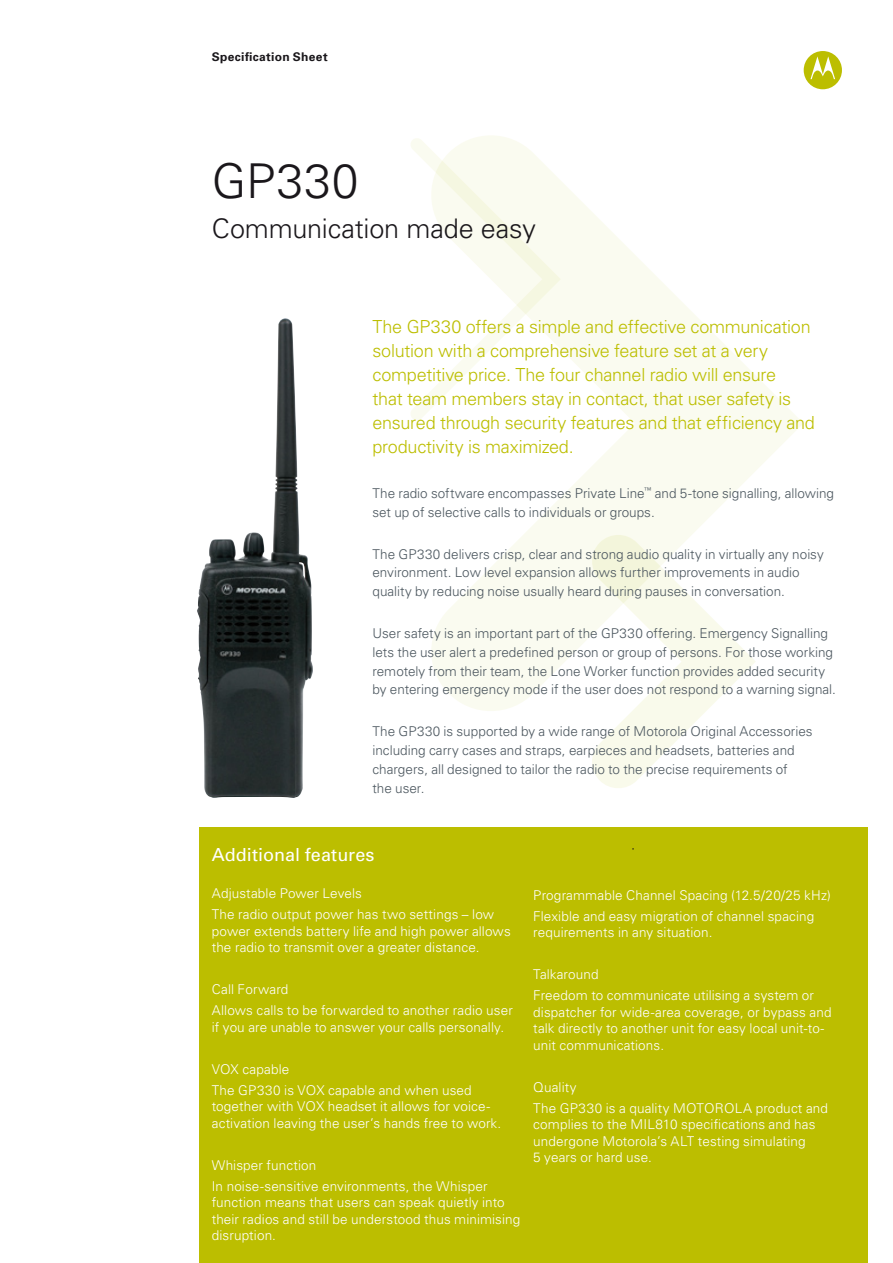
<style>
.page{position:relative;width:893px;height:1263px;background:#fff}
.page>*{position:absolute;margin:0;border:0;box-sizing:border-box;transform-origin:0 0}
.t1{font:300 48px "Univers";letter-spacing:.015em;color:#1a171b}
.t2{font:300 27px "Univers";letter-spacing:-.005em;color:#1a171b}
.t3{font:300 18px/24px "Univers";letter-spacing:-.015em;color:#bcbe00}
.t4{font:18px "Univers";color:#fff}
.t5{font:300 13.5px/16.5px "Univers";letter-spacing:.01em;color:#fff}
.t6{font:300 13.5px/18.8px "Univers";color:#4c575f}
.t7{font:700 12px "Univers";letter-spacing:.03em;color:#1a171b}
</style>
<div class="page">
<div style="left:199px;top:827px;width:668px;height:436px;background:#bcbe00"></div>
<svg style="left:804px;top:51px;width:38px;height:38px"></svg>
<img style="left:197px;top:318px;width:116px;height:480px">
<svg style="left:431px;top:136px;width:372px;height:575px"></svg>
<svg style="left:589px;top:532px;width:167px;height:256px"></svg>
<svg style="left:411px;top:137px;width:150px;height:284px"></svg>
<p class="t7" style="left:212px;top:49px;width:117px">Specification Sheet</p>
<h1 class="t1" style="left:212px;top:152px;width:148px">GP330</h1>
<h2 class="t2" style="left:212px;top:212px;width:326px">Communication made easy</h2>
<p class="t3" style="left:372px;top:315px;width:444px">The GP330 offers a simple and effective communication solution with a comprehensive feature set at a very competitive price. The four channel radio will ensure<br>that team members stay in contact, that user safety is ensured through security features and that efficiency and productivity is maximized.</p>
<p class="t6" style="left:372px;top:483px;width:463px">The radio software encompasses Private Line<sup>™</sup> and 5-tone signalling, allowing set up of selective calls to individuals or groups.</p>
<p class="t6" style="left:372px;top:544px;width:453px">The GP330 delivers crisp, clear and strong audio quality in virtually any noisy environment. Low level expansion allows further improvements in audio quality by reducing noise usually heard during pauses in conversation.</p>
<p class="t6" style="left:372px;top:623px;width:465px">User safety is an important part of the GP330 offering. Emergency Signalling lets the user alert a predefined person or group of persons. For those working remotely from their team, the Lone Worker function provides added security by entering emergency mode if the user does not respond to a warning signal.</p>
<p class="t6" style="left:372px;top:722px;width:442px">The GP330 is supported by a wide range of Motorola Original Accessories including carry cases and straps, earpieces and headsets, batteries and chargers, all designed to tailor the radio to the precise requirements of<br>the user.</p>
<h3 class="t4" style="left:212px;top:843px;width:164px">Additional features</h3>
<p class="t5" style="left:212px;top:882px;width:284px;line-height:21px">Adjustable Power Levels<br>The radio output power has two settings – low</p>
<p class="t5" style="left:212px;top:922px;width:300px">power extends battery life and high power allows the radio to transmit over a greater distance.</p>
<p class="t5" style="left:212px;top:978px;width:303px;line-height:21px">Call Forward<br>Allows calls to be forwarded to another radio user</p>
<p class="t5" style="left:212px;top:1018px;width:294px">if you are unable to answer your calls personally.</p>
<p class="t5" style="left:212px;top:1058px;width:261px;line-height:21px">VOX capable<br>The GP330 is VOX capable and when used</p>
<p class="t5" style="left:212px;top:1098px;width:291px">together with VOX headset it allows for voice&shy;activation leaving the user’s hands free to work.</p>
<p class="t5" style="left:212px;top:1154px;width:277px;line-height:21px">Whisper function<br>In noise-sensitive environments, the Whisper</p>
<p class="t5" style="left:212px;top:1194px;width:310px">function means that users can speak quietly into their radios and still be understood thus minimising disruption.</p>
<p class="t5" style="left:533px;top:884px;width:299px;line-height:21px">Programmable Channel Spacing (12.5/20/25 kHz)<br>Flexible and easy migration of channel spacing</p>
<p class="t5" style="left:533px;top:924px;width:181px">requirements in any situation.</p>
<p class="t5" style="left:533px;top:963px;width:282px;line-height:21px">Talkaround<br>Freedom to communicate utilising a system or</p>
<p class="t5" style="left:533px;top:1003px;width:300px">dispatcher for wide-area coverage, or bypass and talk directly to another unit for easy local unit-to&shy;unit communications.</p>
<p class="t5" style="left:533px;top:1076px;width:296px;line-height:21px">Quality<br>The GP330 is a quality MOTOROLA product and</p>
<p class="t5" style="left:533px;top:1116px;width:284px">complies to the MIL810 specifications and has undergone Motorola’s ALT testing simulating<br>5 years or hard use.</p>
</div>
